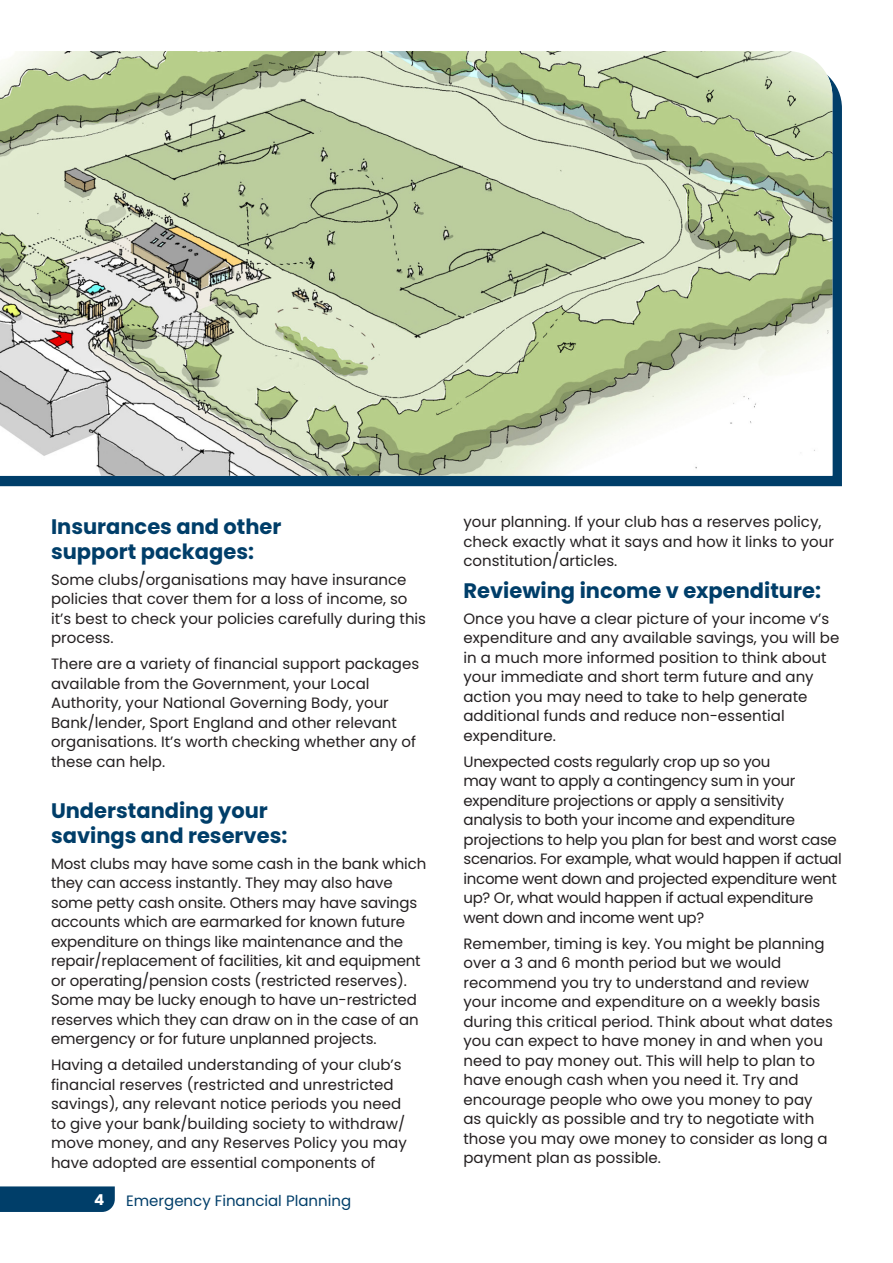
<style>
.page{position:relative;width:893px;height:1263px;background:#fff}
.page>*{position:absolute;margin:0;border:0;box-sizing:border-box;transform-origin:0 0}
.Bullets{font:700 21px/25.2px "Poppins";color:#003e69}
.Bullets-2{font:15px/19.5px "Poppins";color:#231f20}
.Bullets-3{font:15px/19.5px "Poppins";letter-spacing:-.02em;color:#231f20}
.t1{font:15px "Poppins";color:#003e69}
.t2{font:700 15px "Poppins";color:#fff}
</style>
<div class="page">
<div style="left:0;top:80px;width:842px;height:406px;background:#003e69"></div>
<div style="left:0;top:1186px;width:115px;height:26px;background:#003e69"></div>
<img style="left:0;top:51px;width:832px;height:425px">
<p class="Bullets" style="left:51px;top:514px;width:232px">Insurances and other support packages:</p>
<p class="Bullets-2" style="left:51px;top:570px;width:377px">Some clubs/organisations may have insurance policies that cover them for a loss of income, so it’s best to check your policies carefully during this process.</p>
<p class="Bullets-2" style="left:51px;top:654px;width:370px">There are a variety of financial support packages available from the Government, your Local Authority, your National Governing Body, your Bank/lender, Sport England and other relevant organisations. It’s worth checking whether any of these can help.</p>
<p class="Bullets" style="left:51px;top:798px;width:238px">Understanding your savings and reserves:</p>
<p class="Bullets-2" style="left:51px;top:854px;width:377px">Most clubs may have some cash in the bank which they can access instantly. They may also have some petty cash onsite. Others may have savings accounts which are earmarked for known future expenditure on things like maintenance and the repair/replacement of facilities, kit and equipment or operating/pension costs (restricted reserves).<br>Some may be lucky enough to have un-restricted reserves which they can draw on in the case of an emergency or for future unplanned projects.</p>
<p class="Bullets-2" style="left:51px;top:1055px;width:357px">Having a detailed understanding of your club’s financial reserves (restricted and unrestricted savings), any relevant notice periods you need to give your bank/building society to withdraw/ move money, and any Reserves Policy you may have adopted are essential components of</p>
<p class="t2" style="left:94px;top:1191px;width:12px">4</p>
<p class="t1" style="left:126px;top:1192px;width:227px">Emergency Financial Planning</p>
<p class="Bullets-2" style="left:463px;top:512px;width:372px">your planning. If your club has a reserves policy, check exactly what it says and how it links to your constitution/articles.</p>
<p class="Bullets" style="left:463px;top:578px;width:359px">Reviewing income v expenditure:</p>
<p class="Bullets-2" style="left:463px;top:609px;width:377px">Once you have a clear picture of your income v’s expenditure and any available savings, you will be in a much more informed position to think about your immediate and short term future and any action you may need to take to help generate additional funds and reduce non-essential expenditure.</p>
<p class="Bullets-3" style="left:463px;top:752px;width:380px">Unexpected costs regularly crop up so you<br>may want to apply a contingency sum in your expenditure projections or apply a sensitivity analysis to both your income and expenditure projections to help you plan for best and worst case scenarios. For example, what would happen if actual income went down and projected expenditure went up? Or, what would happen if actual expenditure went down and income went up?</p>
<p class="Bullets-2" style="left:463px;top:934px;width:371px">Remember, timing is key. You might be planning over a 3 and 6 month period but we would recommend you try to understand and review your income and expenditure on a weekly basis during this critical period. Think about what dates you can expect to have money in and when you need to pay money out. This will help to plan to have enough cash when you need it. Try and encourage people who owe you money to pay as quickly as possible and try to negotiate with those you may owe money to consider as long a payment plan as possible.</p>
</div>
